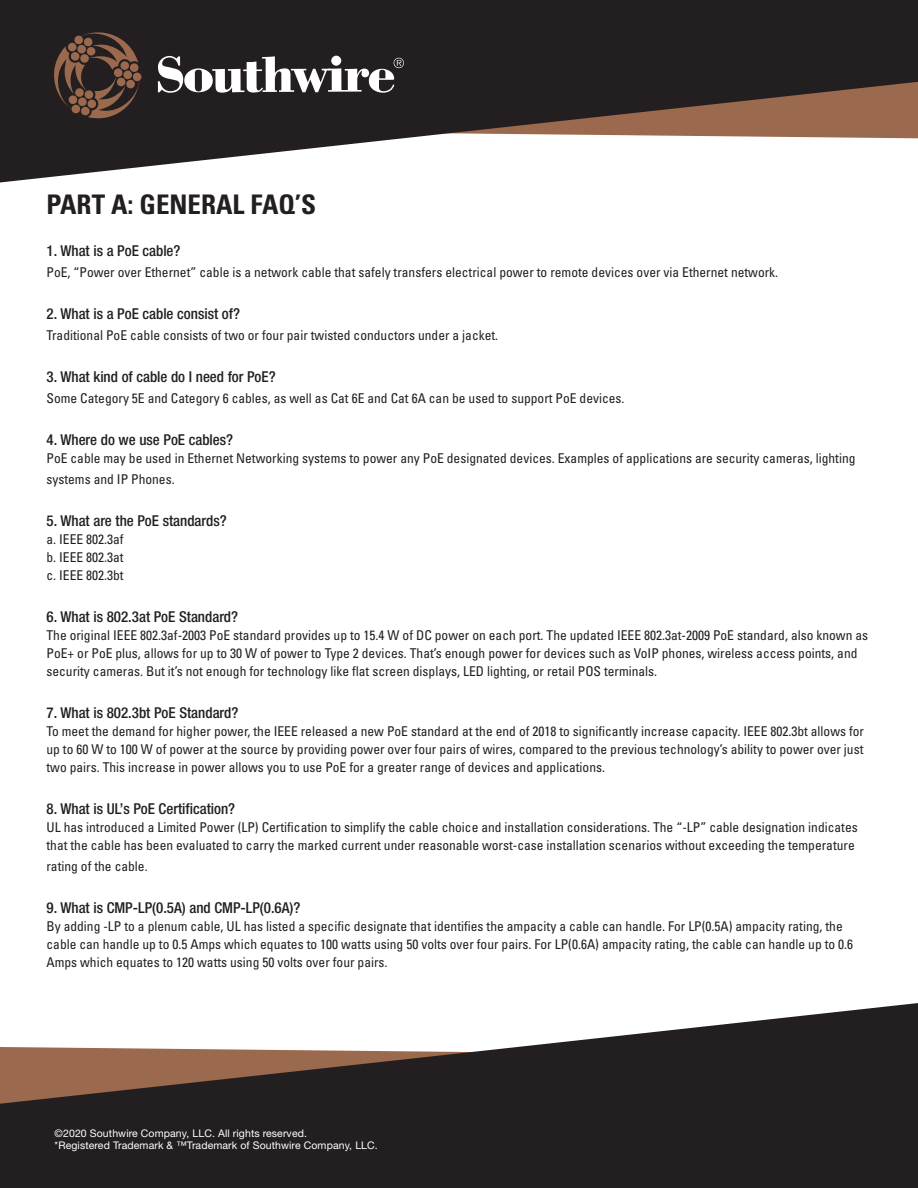
<style>
.page{position:relative;width:918px;height:1188px;background:#fff}
.page>*{position:absolute;margin:0;border:0;box-sizing:border-box;transform-origin:0 0}
.t1{font:700 condensed 27px "Univers LT Std";color:#231f20}
.t2{font:500 condensed 15px "Helvetica Neue LT Pro";color:#231f20}
.t3{font:condensed 13.5px/18px "Univers LT Std";color:#231f20}
.t4{font:10.5px/12.6px "Helvetica Neue LT Pro";letter-spacing:.01em;color:#fff}
</style>
<div class="page">
<svg style="left:0;top:0;width:918px;height:183px;fill:#231f20"></svg>
<svg style="left:158px;top:56px;width:246px;height:37px"></svg>
<svg style="left:54px;top:32px;width:88px;height:86px;background:#513b31"></svg>
<svg style="left:0;top:1003px;width:918px;height:185px;fill:#231f20"></svg>
<p class="t1" style="left:46px;top:188px;width:271px">PART A: GENERAL FAQ’S</p>
<p class="t2" style="left:46px;top:242px;width:136px">1. What is a PoE cable?</p>
<p class="t3" style="left:46px;top:263px;width:733px">PoE, “Power over Ethernet” cable is a network cable that safely transfers electrical power to remote devices over via Ethernet network.</p>
<p class="t2" style="left:46px;top:305px;width:195px">2. What is a PoE cable consist of?</p>
<p class="t3" style="left:46px;top:326px;width:453px">Traditional PoE cable consists of two or four pair twisted conductors under a jacket.</p>
<p class="t2" style="left:46px;top:368px;width:231px">3. What kind of cable do I need for PoE?</p>
<p class="t3" style="left:46px;top:389px;width:580px">Some Category 5E and Category 6 cables, as well as Cat 6E and Cat 6A can be used to support PoE devices.</p>
<p class="t2" style="left:46px;top:431px;width:188px">4. Where do we use PoE cables?</p>
<p class="t3" style="left:46px;top:448px;width:811px;line-height:21px">PoE cable may be used in Ethernet Networking systems to power any PoE designated devices. Examples of applications are security cameras, lighting systems and IP Phones.</p>
<p class="t2" style="left:46px;top:512px;width:182px">5. What are the PoE standards?</p>
<p class="t3" style="left:46px;top:530px;width:79px">a. IEEE 802.3af</p>
<p class="t3" style="left:46px;top:548px;width:79px">b. IEEE 802.3at</p>
<p class="t3" style="left:46px;top:566px;width:79px">c. IEEE 802.3bt</p>
<p class="t2" style="left:46px;top:608px;width:193px">6. What is 802.3at PoE Standard?</p>
<p class="t3" style="left:46px;top:626px;width:823px">The original IEEE 802.3af-2003 PoE standard provides up to 15.4 W of DC power on each port. The updated IEEE 802.3at-2009 PoE standard, also known as<br>PoE+ or PoE plus, allows for up to 30 W of power to Type 2 devices. That’s enough power for devices such as VoIP phones, wireless access points, and security cameras. But it’s not enough for technology like flat screen displays, LED lighting, or retail POS terminals.</p>
<p class="t2" style="left:46px;top:704px;width:193px">7. What is 802.3bt PoE Standard?</p>
<p class="t3" style="left:46px;top:722px;width:819px;text-align:justify">To meet the demand for higher power, the IEEE released a new PoE standard at the end of 2018 to significantly increase capacity. IEEE 802.3bt allows for up to 60 W to 100 W of power at the source by providing power over four pairs of wires, compared to the previous technology’s ability to power over just two pairs. This increase in power allows you to use PoE for a greater range of devices and applications.</p>
<p class="t2" style="left:46px;top:800px;width:190px">8. What is UL’s PoE Certification?</p>
<p class="t3" style="left:46px;top:818px;width:813px">UL has introduced a Limited Power (LP) Certification to simplify the cable choice and installation considerations. The “-LP” cable designation indicates that the cable has been evaluated to carry the marked current under reasonable worst-case installation scenarios without exceeding the temperature</p>
<p class="t3" style="left:46px;top:857px;width:103px">rating of the cable.</p>
<p class="t2" style="left:46px;top:899px;width:255px">9. What is CMP-LP(0.5A) and CMP-LP(0.6A)?</p>
<p class="t3" style="left:46px;top:917px;width:808px">By adding -LP to a plenum cable, UL has listed a specific designate that identifies the ampacity a cable can handle. For LP(0.5A) ampacity rating, the cable can handle up to 0.5 Amps which equates to 100 watts using 50 volts over four pairs. For LP(0.6A) ampacity rating, the cable can handle up to 0.6<br>Amps which equates to 120 watts using 50 volts over four pairs.</p>
<p class="t4" style="left:55px;top:1126px;width:325px">©2020 Southwire Company, LLC. All rights reserved.<br>*Registered Trademark &amp; ™Trademark of Southwire Company, LLC.</p>
</div>
